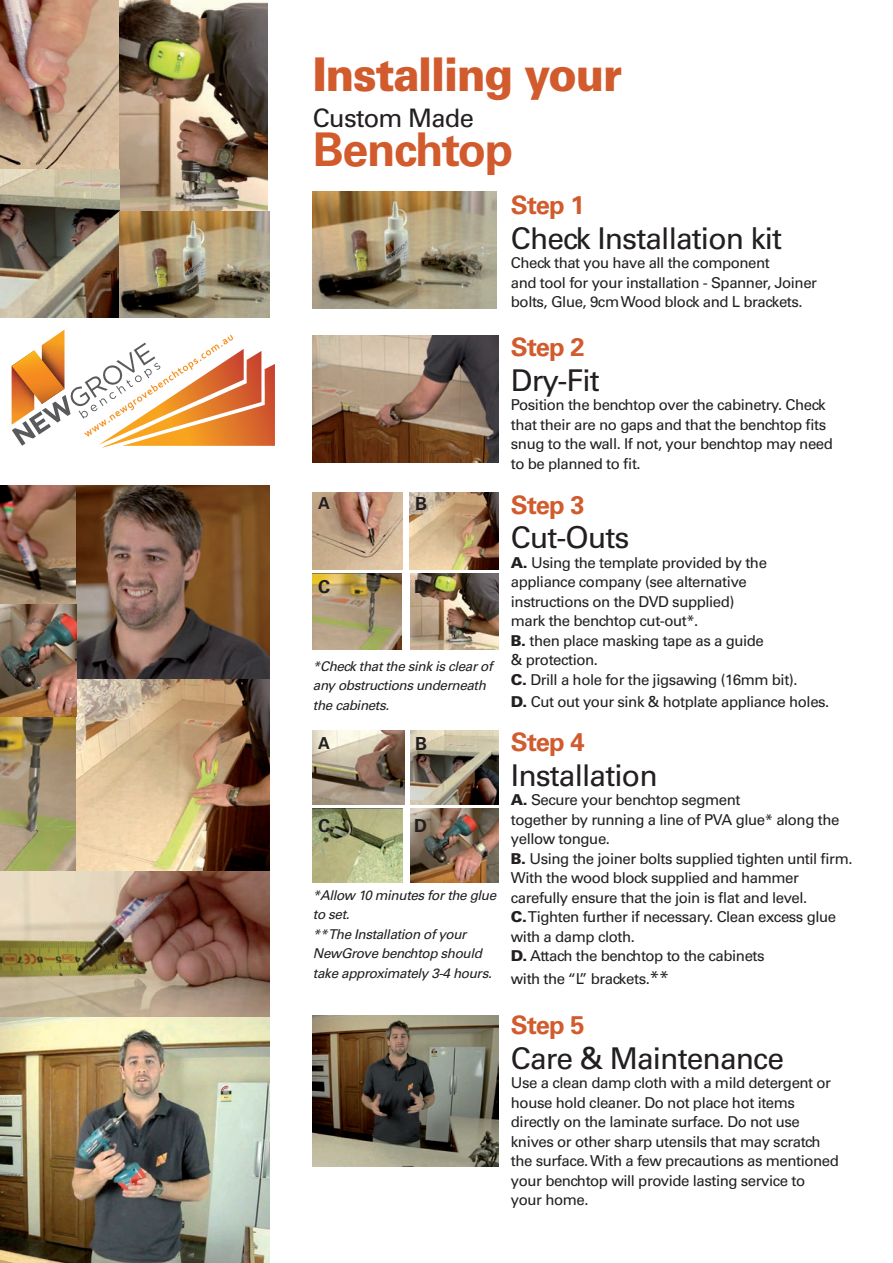
<style>
.page{position:relative;width:893px;height:1263px;background:#fff}
.page>*{position:absolute;margin:0;border:0;box-sizing:border-box;transform-origin:0 0}
.t1{font:900 46.5px "Univers";letter-spacing:-.03em;color:#d15b2d;scale:.92 1}
.t2{font:700 46.5px "Univers";letter-spacing:-.03em;color:#d15b2d}
.t3{font:30px "Univers";letter-spacing:-.03em;color:#231f20}
.t4{font:700 25.5px "Univers";letter-spacing:-.03em;color:#d15b2d}
.t5{font:25.5px "Univers";letter-spacing:-.03em;color:#231f20}
.t6{font:700 18px "Univers";color:#231f20}
.t7{font:700 16.5px "Univers";color:#231f20}
.t8{font:15px/19.5px "Univers";letter-spacing:-.03em;color:#231f20}
.t9{font:italic 13.5px/19.5px "Univers";letter-spacing:-.03em;color:#231f20}
.s1{font-weight:900}
.s2{font-size:18px}
</style>
<div class="page">
<img style="left:0;top:870px;width:270px;height:147px">
<img style="left:0;top:717px;width:77px;height:154px">
<img style="left:0;top:485px;width:77px;height:119px">
<img style="left:0;top:0;width:120px;height:170px">
<img style="left:77px;top:485px;width:193px;height:385px">
<img style="left:120px;top:0;width:148px;height:212px">
<img style="left:0;top:170px;width:120px;height:147px">
<img style="left:0;top:1017px;width:270px;height:246px">
<img style="left:0;top:604px;width:77px;height:113px">
<img style="left:120px;top:212px;width:150px;height:105px">
<img style="left:313px;top:192px;width:183px;height:117px">
<img style="left:313px;top:336px;width:186px;height:126px">
<img style="left:313px;top:573px;width:89px;height:76px">
<img style="left:313px;top:493px;width:89px;height:76px">
<img style="left:410px;top:573px;width:89px;height:76px">
<img style="left:410px;top:493px;width:89px;height:76px">
<img style="left:410px;top:730px;width:88px;height:74px">
<img style="left:410px;top:809px;width:89px;height:74px">
<img style="left:313px;top:730px;width:91px;height:74px">
<img style="left:313px;top:809px;width:90px;height:74px">
<img style="left:313px;top:1015px;width:186px;height:151px">
<svg style="left:12px;top:330px;width:263px;height:118px"></svg>
<p class="t1" style="left:313px;top:45px;width:338px">Installing your</p>
<p class="t5" style="left:313px;top:103px;width:162px">Custom Made</p>
<p class="t2" style="left:313px;top:122px;width:202px">Benchtop</p>
<p class="t4" style="left:511px;top:190px;width:75px">Step 1</p>
<p class="t3" style="left:511px;top:220px;width:273px">Check Installation kit</p>
<p class="t8" style="left:511px;top:253px;width:260px">Check that you have all the component</p>
<p class="t8" style="left:511px;top:273px;width:308px">and tool for your installation - Spanner, Joiner bolts, Glue, 9cm Wood block and L brackets.</p>
<p class="t4" style="left:511px;top:332px;width:75px">Step 2</p>
<p class="t3" style="left:511px;top:362px;width:90px">Dry-Fit</p>
<p class="t8" style="left:511px;top:395px;width:324px">Position the benchtop over the cabinetry. Check that their are no gaps and that the benchtop fits snug to the wall. If not, your benchtop may need</p>
<p class="t8" style="left:511px;top:454px;width:131px">to be planned to fit.</p>
<p class="t4" style="left:511px;top:490px;width:75px">Step 3</p>
<p class="t3" style="left:511px;top:520px;width:120px">Cut-Outs</p>
<p class="t8" style="left:511px;top:553px;width:258px"><span class="s1">A.</span> Using the template provided by the</p>
<p class="t8" style="left:511px;top:572px;width:238px">appliance company (see alternative</p>
<p class="t8" style="left:511px;top:592px;width:225px">instructions on the DVD supplied)</p>
<p class="t8" style="left:511px;top:611px;width:189px">mark the benchtop cut-out*.</p>
<p class="t8" style="left:511px;top:631px;width:255px"><span class="s1">B.</span> then place masking tape as a guide</p>
<p class="t8" style="left:511px;top:650px;width:89px">&amp; protection.</p>
<p class="t8" style="left:511px;top:670px;width:288px"><span class="s1">C.</span> Drill a hole for the jigsawing (16mm bit).</p>
<p class="t8" style="left:511px;top:692px;width:320px"><span class="s1">D.</span> Cut out your sink &amp; hotplate appliance holes.</p>
<p class="t7" style="left:318px;top:494px;width:13px">A</p>
<p class="t6" style="left:415px;top:493px;width:14px">B</p>
<p class="t6" style="left:318px;top:576px;width:14px">C</p>
<p class="t6" style="left:414px;top:576px;width:14px">D</p>
<p class="t9" style="left:313px;top:656px;width:181px">*Check that the sink is clear of</p>
<p class="t9" style="left:313px;top:676px;width:174px">any obstructions underneath</p>
<p class="t9" style="left:313px;top:695px;width:78px">the cabinets.</p>
<p class="t7" style="left:318px;top:733px;width:13px">A</p>
<p class="t6" style="left:318px;top:815px;width:14px">C</p>
<p class="t6" style="left:415px;top:733px;width:14px">B</p>
<p class="t6" style="left:414px;top:815px;width:14px">D</p>
<p class="t9" style="left:313px;top:885px;width:185px">*Allow 10 minutes for the glue</p>
<p class="t9" style="left:313px;top:905px;width:38px">to set.</p>
<p class="t9" style="left:313px;top:924px;width:155px">** The Installation of your</p>
<p class="t9" style="left:313px;top:944px;width:180px">NewGrove benchtop should take approximately 3-4 hours.</p>
<p class="t4" style="left:511px;top:727px;width:75px">Step 4</p>
<p class="t3" style="left:511px;top:757px;width:148px">Installation</p>
<p class="t8" style="left:511px;top:790px;width:231px"><span class="s1">A.</span> Secure your benchtop segment</p>
<p class="t8" style="left:511px;top:810px;width:330px">together by running a line of PVA glue* along the yellow tongue.</p>
<p class="t8" style="left:511px;top:849px;width:343px"><span class="s1">B.</span> Using the joiner bolts supplied tighten until firm.</p>
<p class="t8" style="left:511px;top:868px;width:289px">With the wood block supplied and hammer</p>
<p class="t8" style="left:511px;top:888px;width:298px">carefully ensure that the join is flat and level.</p>
<p class="t8" style="left:511px;top:907px;width:327px"><span class="s1">C.</span> Tighten further if necessary. Clean excess glue with a damp cloth.<br><span class="s1">D.</span> Attach the benchtop to the cabinets</p>
<p class="t8" style="left:511px;top:969px;width:160px">with the “L” brackets.<span class="s2">**</span></p>
<p class="t4" style="left:511px;top:1010px;width:75px">Step 5</p>
<p class="t3" style="left:511px;top:1040px;width:275px">Care &amp; Maintenance</p>
<p class="t8" style="left:511px;top:1073px;width:322px">Use a clean damp cloth with a mild detergent or</p>
<p class="t8" style="left:511px;top:1093px;width:286px">house hold cleaner. Do not place hot items</p>
<p class="t8" style="left:511px;top:1112px;width:330px">directly on the laminate surface. Do not use knives or other sharp utensils that may scratch the surface. With a few precautions as mentioned your benchtop will provide lasting service to your home.</p>
</div>
